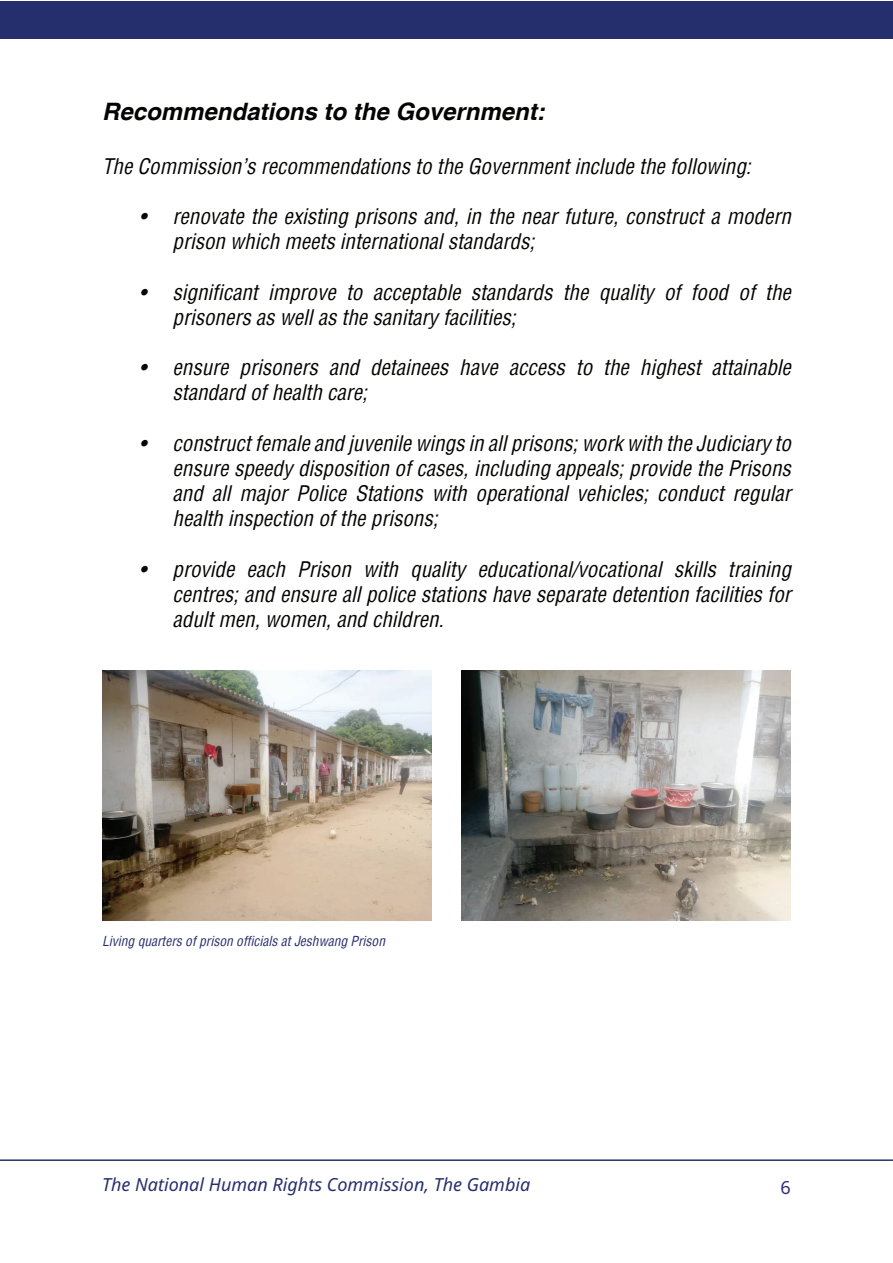
<style>
.page{position:relative;width:893px;height:1263px;background:#fff}
.page>*{position:absolute;margin:0;border:0;box-sizing:border-box;transform-origin:0 0}
.t1{font:italic 700 24px "Helvetica";color:#040503}
.t2{font:italic condensed 21px/25.2px "Helvetica";color:#040503}
.t3{font:italic 18px "Noto Sans";color:#262f6d}
.t4{font:18px "Noto Sans";color:#2b2e75}
.t5{font:italic condensed 13.5px "Helvetica";color:#262f6d}
</style>
<div class="page">
<hr style="left:0;top:1159px;width:893px;height:2px;background:#282e6e">
<div style="left:1px;top:1px;width:892px;height:37px;background:#262f6d"></div>
<img style="left:102px;top:670px;width:329px;height:251px">
<img style="left:462px;top:670px;width:329px;height:251px">
<p class="t1" style="left:102px;top:96px;width:444px">Recommendations to the Government:</p>
<p class="t2" style="left:102px;top:153px;width:651px">The Commission’s recommendations to the Government include the following:</p>
<p class="t2" style="left:173px;top:203px;width:620px;text-indent:-33px">• renovate the existing prisons and, in the near future, construct a modern prison which meets international standards;</p>
<p class="t2" style="left:173px;top:279px;width:620px;text-indent:-33px">• significant improve to acceptable standards the quality of food of the prisoners as well as the sanitary facilities;</p>
<p class="t2" style="left:173px;top:355px;width:620px;text-indent:-33px">• ensure prisoners and detainees have access to the highest attainable standard of health care;</p>
<p class="t2" style="left:173px;top:430px;width:620px;text-align:justify;text-indent:-33px">• construct female and juvenile wings in all prisons; work with the Judiciary to ensure speedy disposition of cases, including appeals; provide the Prisons and all major Police Stations with operational vehicles; conduct regular health inspection of the prisons;</p>
<p class="t2" style="left:173px;top:556px;width:620px;text-align:justify;text-indent:-33px">• provide each Prison with quality educational/vocational skills training centres; and ensure all police stations have separate detention facilities for adult men, women, and children.</p>
<p class="t5" style="left:102px;top:933px;width:285px">Living quarters of prison officials at Jeshwang Prison</p>
<p class="t3" style="left:102px;top:1171px;width:430px">The National Human Rights Commission, The Gambia</p>
<p class="t4" style="left:781px;top:1174px;width:12px">6</p>
</div>
